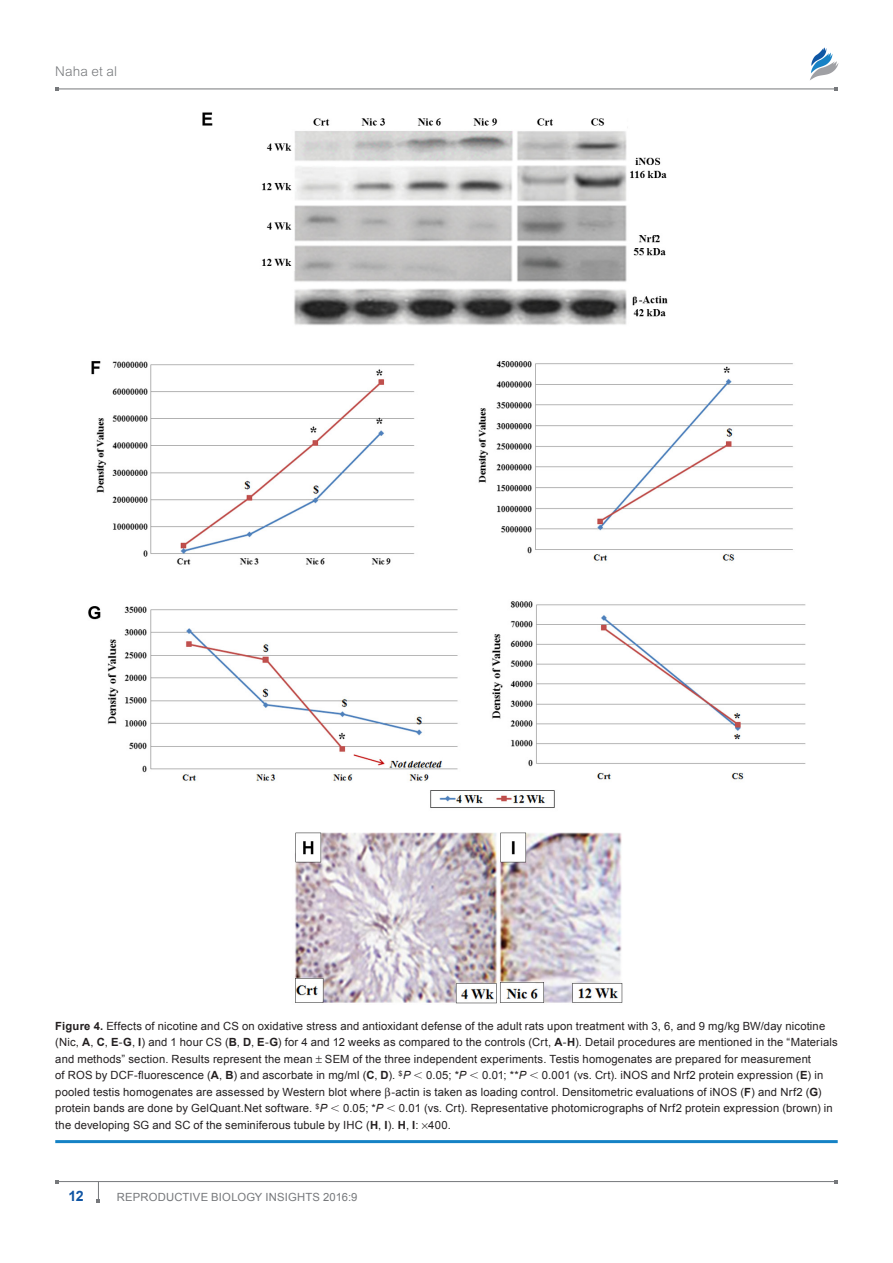
<style>
.page{position:relative;width:893px;height:1263px;background:#fff}
.page>*{position:absolute;margin:0;border:0;box-sizing:border-box;transform-origin:0 0}
.t1{font:700 14.25px "Arial";color:#1055a4}
.t2{font:300 13.5px "Arial MT Std";letter-spacing:.005em;color:#76787b}
.FigureCaption{font:11.25px/16.5px "Arial";letter-spacing:.015em;color:#231f20}
.t3{font:11.25px "Arial";letter-spacing:.015em;color:#76787b}
.s1{font-weight:700}
.s2{font-style:italic}
.s3{font-family:"Mathematical Pi One"}
</style>
<div class="page">
<hr style="left:57px;top:89px;width:779px;height:1px;background:#76787b">
<hr style="left:57px;top:1181px;width:779px;height:1px;background:#76787b">
<img style="left:810px;top:47px;width:29px;height:33px">
<svg style="left:97px;top:1182px;width:3px;height:20px"></svg>
<hr style="left:55px;top:1140px;width:783px;height:3px;background:#1582c5">
<img style="left:88px;top:112px;width:717px;height:892px">
<p class="t2" style="left:55px;top:63px;width:63px">Naha et al</p>
<p class="FigureCaption" style="left:55px;top:1018px;width:784px"><span class="s1">Figure 4.</span> Effects of nicotine and CS on oxidative stress and antioxidant defense of the adult rats upon treatment with 3, 6, and 9 mg/kg BW/day nicotine (N ic, <span class="s1">A</span>, <span class="s1">C</span>, <span class="s1">E</span>-<span class="s1">G</span>, <span class="s1">I</span>) and 1 hour CS (<span class="s1">B</span>, <span class="s1">D</span>, <span class="s1">E</span>-<span class="s1">G</span>) for 4 and 12 weeks as compared to the controls (Crt, <span class="s1">A</span>-<span class="s1">H</span>). Detail procedures are mentioned in the “Materials and methods” section. Results represent the mean SEM of the three independent experiments. Testis homogenates are prepared for measurement<br>of ROS by DCF-fluorescence (<span class="s1">A</span>, <span class="s1">B</span>) and ascorbate in mg/ml (<span class="s1">C</span>, <span class="s1">D</span>). <sup>$</sup><span class="s2">P</span> <span class="s3">,</span> 0.05; *<span class="s2">P</span> <span class="s3">,</span> 0.01; **<span class="s2">P</span> <span class="s3">,</span> 0.001 (vs. Crt). iNOS</p>
<p class="FigureCaption" style="left:55px;top:1067px;width:770px;text-indent:596px">and N rf2 protein expression (<span class="s1">E</span>) in pooled testis homogenates are assessed by Western blot where -actin is taken as loading control. Densitometric evaluations of iNOS</p>
<p class="FigureCaption" style="left:55px;top:1084px;width:779px;text-indent:685px">(<span class="s1">F</span>) and N rf2 (<span class="s1">G</span>) protein bands are done by GelQuant.Net software. <sup>$</sup><span class="s2">P</span> <span class="s3">,</span> 0.05; *<span class="s2">P</span> <span class="s3">,</span> 0.01 (vs<span class="s2">.</span> Crt). Representative photomicrographs of N rf2 protein expression (brown) in the developing SG and SC of the seminiferous tubule by IHC</p>
<p class="FigureCaption" style="left:366px;top:1117px;width:86px">(<span class="s1">H</span>, <span class="s1">I</span>). <span class="s1">H</span>, <span class="s1">I</span>: 400.</p>
<p class="t1" style="left:68px;top:1186px;width:17px">12</p>
<p class="t3" style="left:117px;top:1189px;width:242px">Reproductive Biology I nsights 2016:9</p>
</div>
